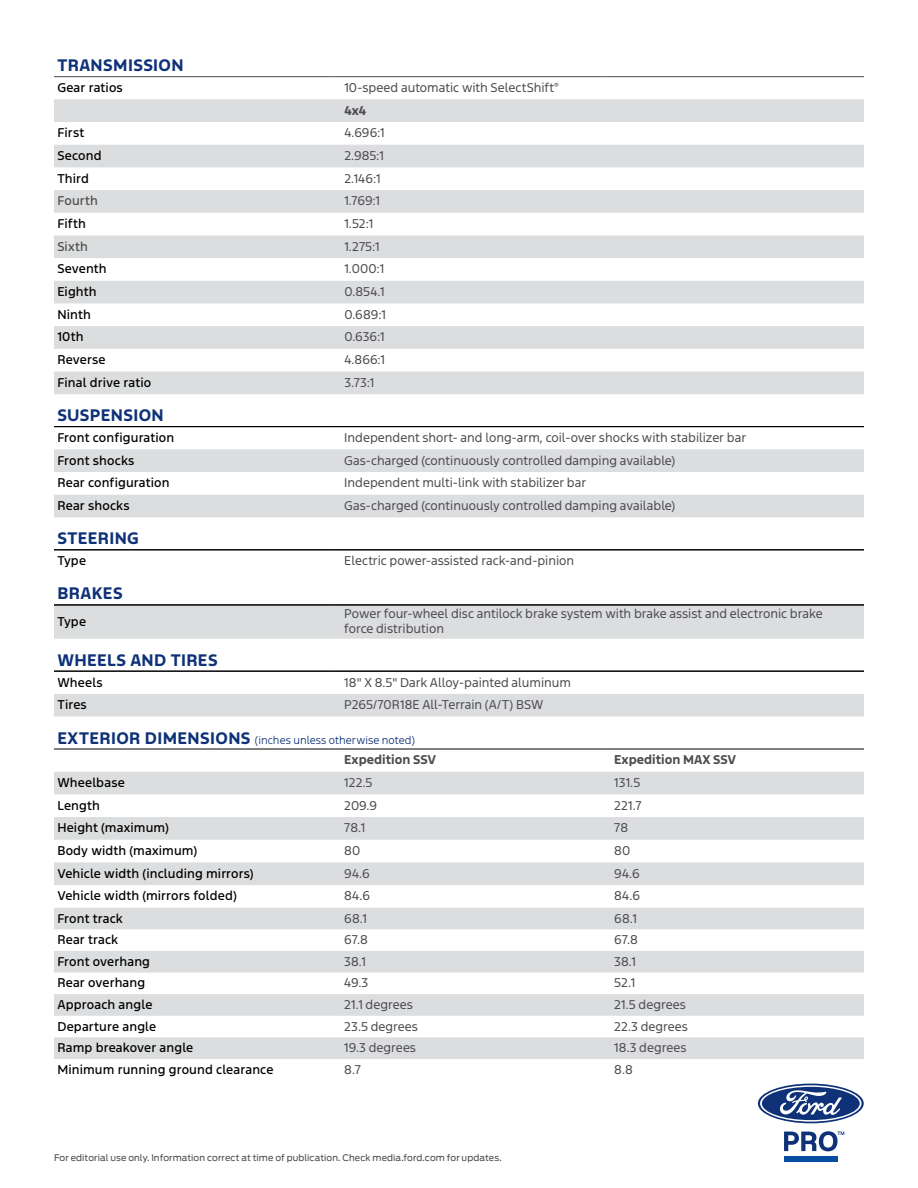
<style>
.page{position:relative;width:918px;height:1188px;background:#fff}
.page>*{position:absolute;margin:0;border:0;box-sizing:border-box;transform-origin:0 0}
.Section_Headline{font:700 15.75px "Ford F1";letter-spacing:.025em;color:#0e3178}
.Body{font:12px/15px "Ford F1";color:#4d4d4f}
.Section_Subheads{font:500 12px "Ford F1";letter-spacing:.01em;color:#000}
.Section_Headline_Trims{font:700 12px "Ford F1";color:#4d4d4f}
.Section_Subheads-2{font:500 12px "Ford F1";letter-spacing:.01em;color:#4e4e4f}
.Section_Subheads-3{font:500 12px "Ford F1";letter-spacing:.01em;color:#4f4f4f}
.Section_Headline-2{font:300 10.5px "Ford F1";letter-spacing:.005em;color:#0e3178}
.t1{font:9px "Ford Antenna";letter-spacing:.01em;color:#4d4d4f}
.s1{font-weight:700;font-size:15.75px}
</style>
<div class="page">
<svg style="left:760px;top:1085px;width:102px;height:37px"></svg>
<svg style="left:784px;top:1131px;width:60px;height:20px"></svg>
<div style="left:784px;top:1156px;width:53px;height:5px;background:#084da1"></div>
<svg style="left:54px;top:99px;width:810px;height:295px"></svg>
<div style="left:54px;top:326px;width:810px;height:23px;background:#dcddde"></div>
<hr style="left:54px;top:76px;width:280px;height:1px;background:#4d4d4f">
<hr style="left:334px;top:76px;width:270px;height:1px;background:#4d4d4f">
<hr style="left:604px;top:76px;width:260px;height:1px;background:#4d4d4f">
<svg style="left:54px;top:449px;width:810px;height:68px;fill:#dcddde"></svg>
<hr style="left:54px;top:426px;width:280px;height:1px;background:#000">
<hr style="left:334px;top:426px;width:530px;height:1px;background:#000">
<hr style="left:54px;top:549px;width:280px;height:1px;background:#000">
<hr style="left:54px;top:550px;width:280px;height:1px;background:#000">
<hr style="left:334px;top:549px;width:530px;height:1px;background:#000">
<hr style="left:334px;top:550px;width:530px;height:1px;background:#000">
<div style="left:54px;top:606px;width:810px;height:33px;background:#dcddde"></div>
<hr style="left:54px;top:605px;width:280px;height:1px;background:#000">
<hr style="left:334px;top:605px;width:530px;height:1px;background:#000">
<div style="left:54px;top:694px;width:810px;height:23px;background:#dcddde"></div>
<hr style="left:54px;top:671px;width:280px;height:1px;background:#000">
<hr style="left:334px;top:671px;width:530px;height:1px;background:#000">
<div style="left:54px;top:772px;width:810px;height:22px;background:#dcddde"></div>
<svg style="left:54px;top:817px;width:810px;height:242px;fill:#dcddde"></svg>
<hr style="left:54px;top:749px;width:280px;height:1px;background:#000">
<hr style="left:334px;top:749px;width:270px;height:1px;background:#000">
<hr style="left:604px;top:749px;width:260px;height:1px;background:#000">
<p class="Section_Headline" style="left:57px;top:54px;width:128px">TRANSMISSION</p>
<p class="Section_Subheads" style="left:57px;top:79px;width:67px">Gear ratios</p>
<p class="Body" style="left:344px;top:81px;width:216px">10-speed automatic with SelectShift<sup>®</sup></p>
<p class="Section_Headline_Trims" style="left:344px;top:101px;width:23px">4x4</p>
<p class="Section_Subheads" style="left:57px;top:125px;width:28px">First</p>
<p class="Body" style="left:344px;top:126px;width:42px">4.696:1</p>
<p class="Section_Subheads" style="left:57px;top:147px;width:46px">Second</p>
<p class="Body" style="left:344px;top:149px;width:41px">2.985:1</p>
<p class="Section_Subheads" style="left:57px;top:170px;width:33px">Third</p>
<p class="Body" style="left:344px;top:172px;width:38px">2.146:1</p>
<p class="Section_Subheads-2" style="left:57px;top:193px;width:42px">Fourth</p>
<p class="Body" style="left:344px;top:194px;width:37px">1.769:1</p>
<p class="Section_Subheads" style="left:57px;top:215px;width:30px">Fifth</p>
<p class="Body" style="left:344px;top:217px;width:31px">1.52:1</p>
<p class="Section_Subheads-3" style="left:57px;top:238px;width:32px">Sixth</p>
<p class="Body" style="left:344px;top:240px;width:37px">1.275:1</p>
<p class="Section_Subheads" style="left:57px;top:261px;width:51px">Seventh</p>
<p class="Body" style="left:344px;top:262px;width:41px">1.000:1</p>
<p class="Section_Subheads" style="left:57px;top:283px;width:41px">Eighth</p>
<p class="Body" style="left:344px;top:285px;width:42px">0.854.1</p>
<p class="Section_Subheads" style="left:57px;top:306px;width:35px">Ninth</p>
<p class="Body" style="left:344px;top:308px;width:43px">0.689:1</p>
<p class="Section_Subheads" style="left:57px;top:329px;width:28px">10th</p>
<p class="Body" style="left:344px;top:330px;width:42px">0.636:1</p>
<p class="Section_Subheads" style="left:57px;top:352px;width:50px">Reverse</p>
<p class="Body" style="left:344px;top:353px;width:42px">4.866:1</p>
<p class="Section_Subheads" style="left:57px;top:374px;width:95px">Final drive ratio</p>
<p class="Body" style="left:344px;top:376px;width:32px">3.73:1</p>
<p class="Section_Headline" style="left:57px;top:404px;width:108px">SUSPENSION</p>
<p class="Section_Subheads" style="left:57px;top:429px;width:118px">Front configuration</p>
<p class="Body" style="left:344px;top:431px;width:403px">Independent short- and long-arm, coil-over shocks with stabilizer bar</p>
<p class="Section_Subheads" style="left:57px;top:452px;width:79px">Front shocks</p>
<p class="Body" style="left:344px;top:454px;width:332px">Gas-charged (continuously controlled damping available)</p>
<p class="Section_Subheads" style="left:57px;top:475px;width:114px">Rear configuration</p>
<p class="Body" style="left:344px;top:476px;width:243px">Independent multi-link with stabilizer bar</p>
<p class="Section_Subheads" style="left:57px;top:497px;width:74px">Rear shocks</p>
<p class="Body" style="left:344px;top:499px;width:332px">Gas-charged (continuously controlled damping available)</p>
<p class="Section_Headline" style="left:57px;top:527px;width:83px">STEERING</p>
<p class="Section_Subheads" style="left:57px;top:553px;width:30px">Type</p>
<p class="Body" style="left:344px;top:554px;width:231px">Electric power-assisted rack-and-pinion</p>
<p class="Section_Headline" style="left:57px;top:582px;width:67px">BRAKES</p>
<p class="Section_Subheads" style="left:57px;top:613px;width:30px">Type</p>
<p class="Body" style="left:344px;top:607px;width:480px">Power four-wheel disc antilock brake system with brake assist and electronic brake force distribution</p>
<p class="Section_Headline" style="left:57px;top:648px;width:162px">WHEELS AND TIRES</p>
<p class="Section_Subheads" style="left:57px;top:674px;width:47px">Wheels</p>
<p class="Body" style="left:344px;top:675px;width:228px">18" X 8.5" Dark Alloy-painted aluminum</p>
<p class="Section_Subheads" style="left:57px;top:697px;width:31px">Tires</p>
<p class="Body" style="left:344px;top:698px;width:201px">P265/70R18E All-Terrain (A/T) BSW</p>
<p class="Section_Headline-2" style="left:57px;top:733px;width:359px"><span class="s1">EXTERIOR DIMENSIONS</span> (inches unless otherwise noted)</p>
<p class="Section_Headline_Trims" style="left:344px;top:751px;width:93px">Expedition SSV</p>
<p class="Section_Headline_Trims" style="left:614px;top:751px;width:123px">Expedition MAX SSV</p>
<p class="Section_Subheads" style="left:57px;top:774px;width:69px">Wheelbase</p>
<p class="Body" style="left:344px;top:776px;width:30px">122.5</p>
<p class="Body" style="left:614px;top:776px;width:28px">131.5</p>
<p class="Section_Subheads" style="left:57px;top:797px;width:44px">Length</p>
<p class="Body" style="left:344px;top:799px;width:34px">209.9</p>
<p class="Body" style="left:614px;top:799px;width:29px">221.7</p>
<p class="Section_Subheads" style="left:57px;top:820px;width:113px">Height (maximum)</p>
<p class="Body" style="left:344px;top:821px;width:22px">78.1</p>
<p class="Body" style="left:614px;top:821px;width:15px">78</p>
<p class="Section_Subheads" style="left:57px;top:842px;width:141px">Body width (maximum)</p>
<p class="Body" style="left:344px;top:844px;width:18px">80</p>
<p class="Body" style="left:614px;top:844px;width:18px">80</p>
<p class="Section_Subheads" style="left:57px;top:865px;width:198px">Vehicle width (including mirrors)</p>
<p class="Body" style="left:344px;top:867px;width:27px">94.6</p>
<p class="Body" style="left:614px;top:867px;width:27px">94.6</p>
<p class="Section_Subheads" style="left:57px;top:888px;width:181px">Vehicle width (mirrors folded)</p>
<p class="Body" style="left:344px;top:889px;width:27px">84.6</p>
<p class="Body" style="left:614px;top:889px;width:27px">84.6</p>
<p class="Section_Subheads" style="left:57px;top:910px;width:67px">Front track</p>
<p class="Body" style="left:344px;top:911px;width:24px">68.1</p>
<p class="Body" style="left:614px;top:911px;width:24px">68.1</p>
<p class="Section_Subheads" style="left:57px;top:932px;width:62px">Rear track</p>
<p class="Body" style="left:344px;top:933px;width:25px">67.8</p>
<p class="Body" style="left:614px;top:933px;width:25px">67.8</p>
<p class="Section_Subheads" style="left:57px;top:953px;width:94px">Front overhang</p>
<p class="Body" style="left:344px;top:955px;width:23px">38.1</p>
<p class="Body" style="left:614px;top:955px;width:23px">38.1</p>
<p class="Section_Subheads" style="left:57px;top:975px;width:89px">Rear overhang</p>
<p class="Body" style="left:344px;top:976px;width:26px">49.3</p>
<p class="Body" style="left:614px;top:976px;width:22px">52.1</p>
<p class="Section_Subheads" style="left:57px;top:996px;width:97px">Approach angle</p>
<p class="Body" style="left:344px;top:998px;width:70px">21.1 degrees</p>
<p class="Body" style="left:614px;top:998px;width:73px">21.5 degrees</p>
<p class="Section_Subheads" style="left:57px;top:1018px;width:100px">Departure angle</p>
<p class="Body" style="left:344px;top:1019px;width:75px">23.5 degrees</p>
<p class="Body" style="left:614px;top:1019px;width:75px">22.3 degrees</p>
<p class="Section_Subheads" style="left:57px;top:1040px;width:137px">Ramp breakover angle</p>
<p class="Body" style="left:344px;top:1041px;width:73px">19.3 degrees</p>
<p class="Body" style="left:614px;top:1041px;width:74px">18.3 degrees</p>
<p class="Section_Subheads" style="left:57px;top:1061px;width:218px">Minimum running ground clearance</p>
<p class="Body" style="left:344px;top:1063px;width:18px">8.7</p>
<p class="Body" style="left:614px;top:1063px;width:20px">8.8</p>
<p class="t1" style="left:54px;top:1150px;width:449px">For editorial use only. Information correct at time of publication. Check media.ford.com for updates.</p>
</div>
